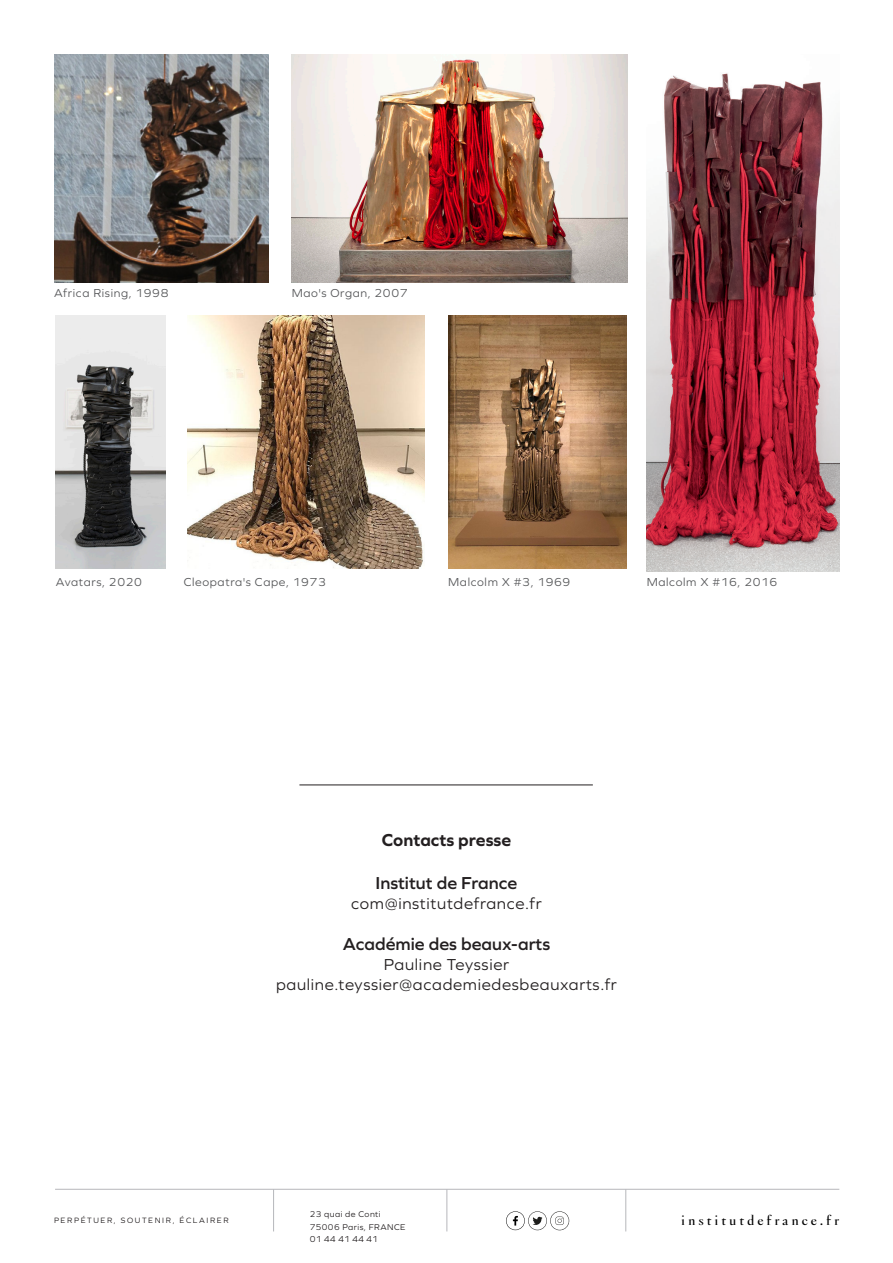
<style>
.page{position:relative;width:893px;height:1263px;background:#fff}
.page>*{position:absolute;margin:0;border:0;box-sizing:border-box;transform-origin:0 0}
.t1{font:600 18px "Graphie";color:#231f20}
.t2{font:700 18px "Graphie";color:#231f20}
.t3{font:16.5px "Graphie";letter-spacing:.04em;color:#231f20}
.t4{font:13.35px "Institut De France";letter-spacing:.22em;color:#000}
.t5{font:12px "Graphie";letter-spacing:.05em;color:#57585a}
.t6{font:9px "Graphie";letter-spacing:.02em;color:#231f20}
.t7{font:8.7px "Graphie";letter-spacing:.05em;color:#231f20}
.t8{font:7.95px "Graphie";letter-spacing:.2em;color:#231f20}
</style>
<div class="page">
<img style="left:292px;top:54px;width:335px;height:228px">
<hr style="left:299px;top:785px;width:294px;height:1px;background:#231f20">
<hr style="left:447px;top:1189px;width:1px;height:42px;background:#b6b7bb">
<hr style="left:625px;top:1189px;width:1px;height:42px;background:#b6b7bb">
<hr style="left:273px;top:1189px;width:1px;height:42px;background:#b6b7bb">
<hr style="left:55px;top:1189px;width:784px;height:1px;background:#b6b7bb">
<svg style="left:506px;top:1211px;width:63px;height:19px"></svg>
<img style="left:54px;top:54px;width:214px;height:228px">
<img style="left:448px;top:315px;width:178px;height:254px">
<img style="left:647px;top:73px;width:192px;height:499px">
<img style="left:56px;top:315px;width:110px;height:254px">
<img style="left:188px;top:315px;width:237px;height:254px">
<p class="t5" style="left:54px;top:286px;width:116px">Africa Rising, 1998</p>
<p class="t5" style="left:292px;top:286px;width:117px">Mao's Organ, 2007</p>
<p class="t5" style="left:56px;top:575px;width:88px">Avatars, 2020</p>
<p class="t5" style="left:184px;top:575px;width:144px">Cleopatra's Cape, 1973</p>
<p class="t5" style="left:448px;top:575px;width:124px">Malcolm X #3, 1969</p>
<p class="t5" style="left:647px;top:575px;width:132px">Malcolm X #16, 2016</p>
<p class="t2" style="left:382px;top:829px;width:131px">Contacts presse</p>
<p class="t1" style="left:376px;top:873px;width:143px">Institut de France</p>
<p class="t3" style="left:351px;top:894px;width:192px">com@institutdefrance.fr</p>
<p class="t1" style="left:343px;top:934px;width:209px">Académie des beaux-arts</p>
<p class="t3" style="left:384px;top:955px;width:127px">Pauline Teyssier</p>
<p class="t3" style="left:276px;top:975px;width:342px">pauline.teyssier@academiedesbeauxarts.fr</p>
<p class="t7" style="left:310px;top:1209px;width:72px">23 quai de Conti</p>
<p class="t7" style="left:310px;top:1221px;width:97px">75006 Paris, FRANCE</p>
<p class="t6" style="left:310px;top:1234px;width:70px">01 44 41 44 41</p>
<p class="t8" style="left:54px;top:1216px;width:176px">PERPÉTUER, SOUTENIR, ÉCLAIRER</p>
<p class="t4" style="left:681px;top:1212px;width:159px">institutdefrance.fr</p>
</div>
